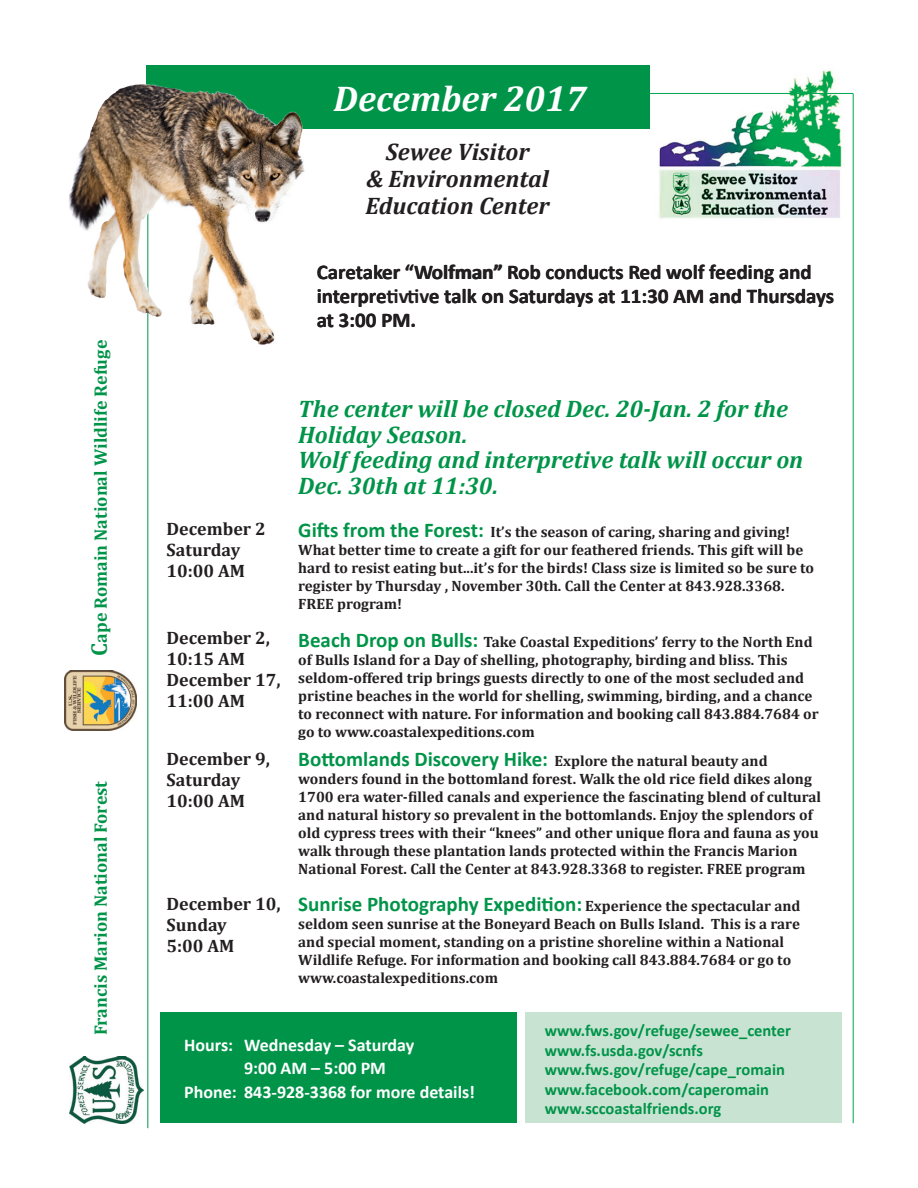
<style>
.page{position:relative;width:918px;height:1188px;background:#fff}
.page>*{position:absolute;margin:0;border:0;box-sizing:border-box;transform-origin:0 0}
.t1{font:italic 700 36px "Cambria";color:#fff}
.Activities{font:italic 700 24px/25.5px "Cambria";color:#009449}
.t2{font:italic 700 24px "Cambria";color:#231f20}
.t3{font:700 21px/24px "Calibri";color:#231f20}
.Activities-2{font:700 21px "Calibri";color:#009449}
.Dates{font:700 18px "Cambria";color:#231f20}
.t4{font:700 18px "Calibri";color:#fff}
.Activities-3{font:700 18px "Cambria";color:#009449}
.t5{font:700 16.5px "Calibri";color:#009449}
.Activities-4{font:700 15px/18px "Cambria";color:#231f20}
.s1{font-size:22.5px}
.s2{font-family:"Calibri";font-size:21px;color:#009449}
.s3{font-family:"Cambria";font-size:15px;color:#231f20}
</style>
<div class="page">
<div style="left:146px;top:65px;width:504px;height:63px;background:#009449"></div>
<img style="left:659px;top:70px;width:184px;height:149px">
<img style="left:69px;top:1056px;width:74px;height:67px">
<img style="left:65px;top:670px;width:72px;height:60px">
<hr style="left:650px;top:93px;width:203px;height:1px;background:#00a54f">
<hr style="left:853px;top:94px;width:1px;height:1029px;background:#00a54f">
<hr style="left:147px;top:199px;width:1px;height:929px;background:#009449">
<img style="left:69px;top:84px;width:289px;height:276px">
<div style="left:160px;top:1012px;width:357px;height:111px;background:#009449"></div>
<div style="left:525px;top:1012px;width:317px;height:111px;background:#c9e3d2"></div>
<p class="Activities-3" style="left:88px;top:656px;width:317px;rotate:-90deg"><span class="s1">C</span>ape Romain National Wildlife Refuge</p>
<p class="Activities-3" style="left:88px;top:1035px;width:256px;rotate:-90deg">Francis Marion National Forest</p>
<p class="t1" style="left:334px;top:73px;width:254px">December 2017</p>
<p class="t2" style="left:386px;top:135px;width:145px">Sewee Visitor</p>
<p class="t2" style="left:366px;top:162px;width:184px">&amp; Environmental</p>
<p class="t2" style="left:366px;top:189px;width:185px">Education Center</p>
<p class="t3" style="left:317px;top:260px;width:519px">Caretaker “Wolfman” Rob conducts Red wolf feeding and interpretivtive talk on Saturdays at 11:30 AM and Thursdays at 3:00 PM.</p>
<p class="Activities" style="left:298px;top:395px;width:491px">The center will be closed Dec. 20-Jan. 2 for the<br>Holiday Season.</p>
<p class="Activities" style="left:298px;top:446px;width:507px">Wolf feeding and interpretive talk will occur on<br>Dec. 30th at 11:30.</p>
<p class="Dates" style="left:167px;top:516px;width:101px">December 2</p>
<p class="Dates" style="left:167px;top:537px;width:75px">Saturday</p>
<p class="Dates" style="left:167px;top:558px;width:80px">10:00 AM</p>
<p class="Activities-4" style="left:298px;top:522px;width:517px"><span class="s2">Gifts from the Forest:</span> It’s the season of caring, sharing and giving!<br>What better time to create a gift for our feathered friends. This gift will be hard to resist eating but...it’s for the birds! Class size is limited so be sure to register by Thursday , November 30th. Call the Center at 843.928.3368.</p>
<p class="Activities-4" style="left:298px;top:594px;width:105px">FREE program!</p>
<p class="Dates" style="left:167px;top:625px;width:105px">December 2,</p>
<p class="Dates" style="left:167px;top:646px;width:80px">10:15 AM</p>
<p class="Dates" style="left:167px;top:667px;width:116px">December 17,</p>
<p class="Dates" style="left:167px;top:688px;width:80px">11:00 AM</p>
<p class="Activities-4" style="left:298px;top:632px;width:522px"><span class="s2">Beach Drop on Bulls:</span> Take Coastal Expeditions’ ferry to the North End of Bulls Island for a Day of shelling, photography, birding and bliss. This seldom-offered trip brings guests directly to one of the most secluded and pristine beaches in the world for shelling, swimming, birding, and a chance to reconnect with nature. For information and booking call 843.884.7684 or go to www.coastalexpeditions.com</p>
<p class="Dates" style="left:167px;top:746px;width:105px">December 9,</p>
<p class="Dates" style="left:167px;top:767px;width:75px">Saturday</p>
<p class="Dates" style="left:167px;top:788px;width:80px">10:00 AM</p>
<p class="Activities-4" style="left:298px;top:752px;width:524px"><span class="s2">Bottomlands Discovery Hike:</span> Explore the natural beauty and wonders found in the bottomland forest. Walk the old rice field dikes along 1700 era water-filled canals and experience the fascinating blend of cultural and natural history so prevalent in the bottomlands. Enjoy the splendors of old cypress trees with their “knees” and other unique flora and fauna as you walk through these plantation lands protected within the Francis Marion National Forest. Call the Center at 843.928.3368 to register. FREE program</p>
<p class="Dates" style="left:167px;top:891px;width:116px">December 10,</p>
<p class="Dates" style="left:167px;top:912px;width:62px">Sunday</p>
<p class="Dates" style="left:167px;top:933px;width:69px">5:00 AM</p>
<p class="Activities-2" style="left:298px;top:891px;width:504px">Sunrise Photography Expedition: <span class="s3">Experience the spectacular and</span></p>
<p class="Activities-4" style="left:298px;top:915px;width:503px">seldom seen sunrise at the Boneyard Beach on Bulls Island. This is a rare and special moment, standing on a pristine shoreline within a National Wildlife Refuge. For information and booking call 843.884.7684 or go to www.coastalexpeditions.com</p>
<p class="t4" style="left:184px;top:1034px;width:232px">Hours: Wednesday – Saturday</p>
<p class="t4" style="left:244px;top:1056px;width:143px">9:00 AM – 5:00 PM</p>
<p class="t4" style="left:184px;top:1080px;width:292px">Phone: 843-928-3368 for more details!</p>
<p class="t5" style="left:545px;top:1020px;width:248px">www.fws.gov/refuge/sewee_center</p>
<p class="t5" style="left:545px;top:1040px;width:160px">www.fs.usda.gov/scnfs</p>
<p class="t5" style="left:545px;top:1059px;width:242px">www.fws.gov/refuge/cape_romain</p>
<p class="t5" style="left:545px;top:1079px;width:226px">www.facebook.com/caperomain</p>
<p class="t5" style="left:545px;top:1098px;width:178px">www.sccoastalfriends.org</p>
</div>
